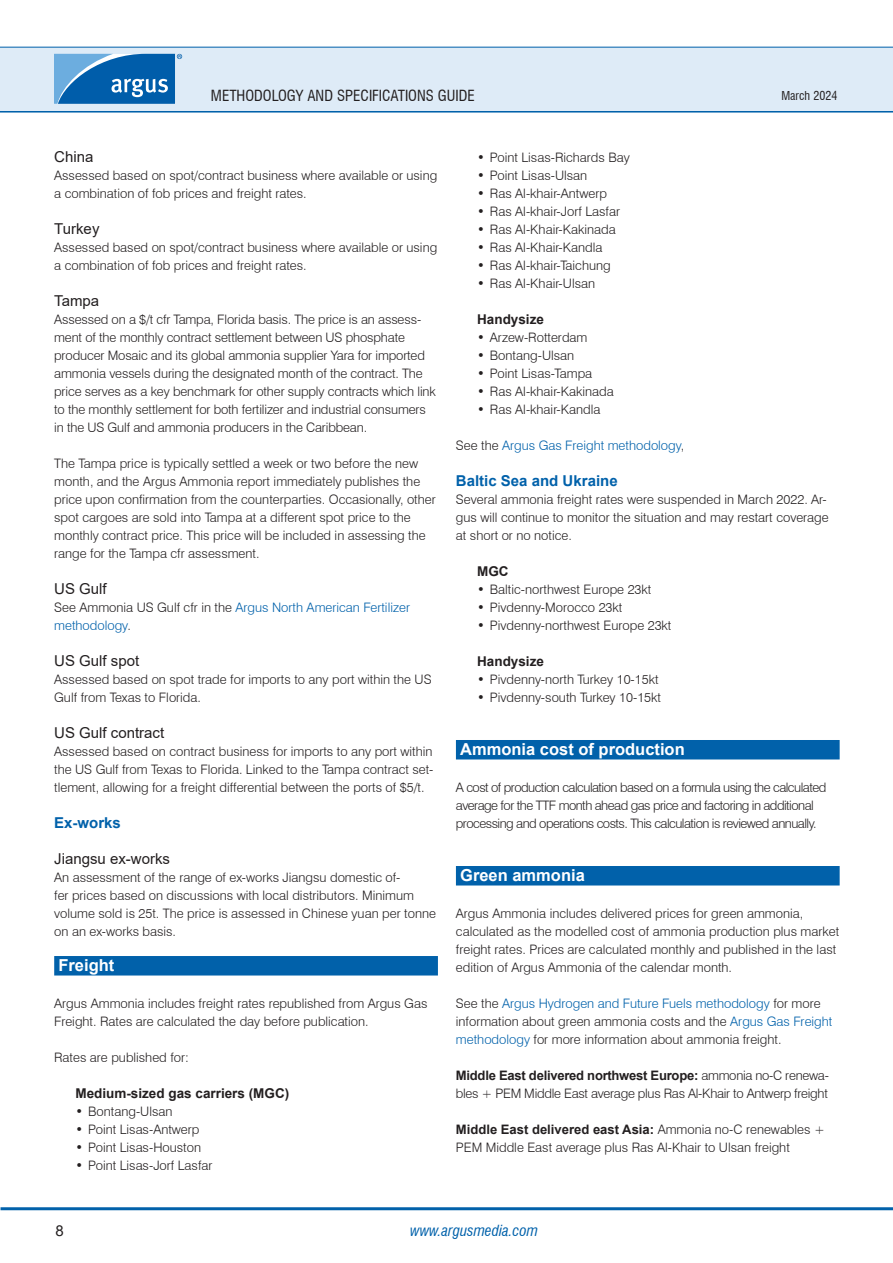
<style>
.page{position:relative;width:893px;height:1263px;background:#fff}
.page>*{position:absolute;margin:0;border:0;box-sizing:border-box;transform-origin:0 0}
.H1_-_Section_header_-_WOB{font:700 16.5px "Arial";color:#fff}
.H3_-_headline__no_bold__-_old_H5{font:15px "Arial";color:#231f20}
.t1{font:condensed 15px "Swiss 721 BT";color:#231f20}
.H2_-_Bold_headline_-_old_H4{font:700 15px "Arial";color:#0161aa}
.t2{font:italic condensed 15px "Swiss 721 BT";color:#0161aa}
.B1_-_Bullet_list_header_-_old_H6{font:700 13.5px "Arial";color:#231f20}
.P1_-_Body_Text{font:300 13.05px/18px "Swiss 721 BT";color:#231f20}
.P1_-_Body_Text-2{font:300 13.05px/18px "Swiss 721 BT";letter-spacing:-.04em;color:#231f20}
.P1_-_Body_Text-3{font:300 13.05px/18px "Swiss 721 BT";letter-spacing:-.02em;color:#231f20}
.P1_-_Body_Text-4{font:300 13.05px/18px "Swiss 721 BT";color:#0161aa}
.t3{font:condensed 12px "Swiss 721 BT";color:#231f20}
.s1{color:#231f20}
.s2{color:#0161aa}
.s3{font-family:"Arial";font-weight:700}
</style>
<div class="page">
<hr style="left:0;top:110px;width:893px;height:3px;background:#0161aa">
<div style="left:0;top:47px;width:893px;height:64px;background:#deebf7"></div>
<hr style="left:0;top:47px;width:893px;height:1px;background:#0161aa">
<hr style="left:1px;top:1207px;width:892px;height:3px;background:#0161aa">
<svg style="left:54px;top:54px;width:128px;height:50px;background:#3983c0"></svg>
<div style="left:54px;top:956px;width:384px;height:19px;background:#0161aa"></div>
<div style="left:456px;top:740px;width:384px;height:19px;background:#0161aa"></div>
<div style="left:456px;top:866px;width:384px;height:19px;background:#0161aa"></div>
<p class="t1" style="left:211px;top:86px;width:265px">METHODOLOGY AND SPECIFICATIONS GUIDE</p>
<p class="t3" style="left:781px;top:88px;width:58px">March 2024</p>
<p class="H3_-_headline__no_bold__-_old_H5" style="left:54px;top:146px;width:41px">China</p>
<p class="P1_-_Body_Text" style="left:54px;top:166px;width:385px">Assessed based on spot/contract business where available or using a combination of fob prices and freight rates.</p>
<p class="H3_-_headline__no_bold__-_old_H5" style="left:54px;top:218px;width:47px">Turkey</p>
<p class="P1_-_Body_Text" style="left:54px;top:238px;width:385px">Assessed based on spot/contract business where available or using a combination of fob prices and freight rates.</p>
<p class="H3_-_headline__no_bold__-_old_H5" style="left:54px;top:290px;width:47px">Tampa</p>
<p class="P1_-_Body_Text" style="left:54px;top:310px;width:383px">Assessed on a $/t cfr Tampa, Florida basis. The price is an assess&shy;ment of the monthly contract settlement between US phosphate producer Mosaic and its global ammonia supplier Yara for imported ammonia vessels during the designated month of the contract. The price serves as a key benchmark for other supply contracts which link to the monthly settlement for both fertilizer and industrial consumers in the US Gulf and ammonia producers in the Caribbean.</p>
<p class="P1_-_Body_Text" style="left:54px;top:454px;width:383px">The Tampa price is typically settled a week or two before the new month, and the Argus Ammonia report immediately publishes the price upon confirmation from the counterparties. Occasionally, other spot cargoes are sold into Tampa at a different spot price to the monthly contract price. This price will be included in assessing the range for the Tampa cfr assessment.</p>
<p class="H3_-_headline__no_bold__-_old_H5" style="left:54px;top:578px;width:54px">US Gulf</p>
<p class="P1_-_Body_Text-4" style="left:54px;top:598px;width:357px"><span class="s1">See Ammonia US Gulf cfr in the</span> Argus North American Fertilizer methodology<span class="s1">.</span></p>
<p class="H3_-_headline__no_bold__-_old_H5" style="left:54px;top:650px;width:87px">US Gulf spot</p>
<p class="P1_-_Body_Text" style="left:54px;top:670px;width:379px">Assessed based on spot trade for imports to any port within the US<br>Gulf from Texas to Florida.</p>
<p class="H3_-_headline__no_bold__-_old_H5" style="left:54px;top:722px;width:112px">US Gulf contract</p>
<p class="P1_-_Body_Text" style="left:54px;top:742px;width:381px;text-align:justify">Assessed based on contract business for imports to any port within the US Gulf from Texas to Florida. Linked to the Tampa contract set&shy;tlement, allowing for a freight differential between the ports of $5/t.</p>
<p class="H2_-_Bold_headline_-_old_H4" style="left:54px;top:812px;width:68px">Ex-works</p>
<p class="H3_-_headline__no_bold__-_old_H5" style="left:54px;top:848px;width:117px">Jiangsu ex-works</p>
<p class="P1_-_Body_Text" style="left:54px;top:868px;width:383px">An assessment of the range of ex-works Jiangsu domestic of-<br>fer prices based on discussions with local distributors. Minimum volume sold is 25t. The price is assessed in Chinese yuan per tonne on an ex-works basis.</p>
<p class="H1_-_Section_header_-_WOB" style="left:58px;top:954px;width:57px">Freight</p>
<p class="P1_-_Body_Text" style="left:54px;top:994px;width:375px">Argus Ammonia includes freight rates republished from Argus Gas<br>Freight. Rates are calculated the day before publication.</p>
<p class="P1_-_Body_Text" style="left:54px;top:1048px;width:136px">Rates are published for:</p>
<p class="B1_-_Bullet_list_header_-_old_H6" style="left:75px;top:1084px;width:215px">Medium-sized gas carriers (MGC)</p>
<p class="P1_-_Body_Text" style="left:75px;top:1102px;width:99px">• Bontang-Ulsan</p>
<p class="P1_-_Body_Text" style="left:75px;top:1120px;width:125px">• Point Lisas-Antwerp</p>
<p class="P1_-_Body_Text" style="left:75px;top:1138px;width:127px">• Point Lisas-Houston</p>
<p class="P1_-_Body_Text" style="left:75px;top:1156px;width:139px">• Point Lisas-Jorf Lasfar</p>
<p class="P1_-_Body_Text" style="left:477px;top:148px;width:154px">• Point Lisas-Richards Bay</p>
<p class="P1_-_Body_Text" style="left:477px;top:166px;width:112px">• Point Lisas-Ulsan</p>
<p class="P1_-_Body_Text" style="left:477px;top:184px;width:131px">• Ras Al-khair-Antwerp</p>
<p class="P1_-_Body_Text" style="left:477px;top:202px;width:144px">• Ras Al-khair-Jorf Lasfar</p>
<p class="P1_-_Body_Text" style="left:477px;top:220px;width:140px">• Ras Al-Khair-Kakinada</p>
<p class="P1_-_Body_Text" style="left:477px;top:238px;width:127px">• Ras Al-Khair-Kandla</p>
<p class="P1_-_Body_Text" style="left:477px;top:256px;width:135px">• Ras Al-khair-Taichung</p>
<p class="P1_-_Body_Text" style="left:477px;top:274px;width:119px">• Ras Al-Khair-Ulsan</p>
<p class="B1_-_Bullet_list_header_-_old_H6" style="left:477px;top:310px;width:68px">Handysize</p>
<p class="P1_-_Body_Text" style="left:477px;top:328px;width:112px">• Arzew-Rotterdam</p>
<p class="P1_-_Body_Text" style="left:477px;top:346px;width:99px">• Bontang-Ulsan</p>
<p class="P1_-_Body_Text" style="left:477px;top:364px;width:117px">• Point Lisas-Tampa</p>
<p class="P1_-_Body_Text" style="left:477px;top:382px;width:138px">• Ras Al-khair-Kakinada</p>
<p class="P1_-_Body_Text" style="left:477px;top:400px;width:125px">• Ras Al-khair-Kandla</p>
<p class="P1_-_Body_Text-4" style="left:456px;top:436px;width:230px"><span class="s1">See the</span> Argus Gas Freight methodology<span class="s1">,</span></p>
<p class="H2_-_Bold_headline_-_old_H4" style="left:456px;top:470px;width:163px">Baltic Sea and Ukraine</p>
<p class="P1_-_Body_Text" style="left:456px;top:490px;width:374px">Several ammonia freight rates were suspended in March 2022. Ar&shy;gus will continue to monitor the situation and may restart coverage at short or no notice.</p>
<p class="B1_-_Bullet_list_header_-_old_H6" style="left:477px;top:562px;width:33px">MGC</p>
<p class="P1_-_Body_Text" style="left:477px;top:580px;width:176px">• Baltic-northwest Europe 23kt</p>
<p class="P1_-_Body_Text" style="left:477px;top:598px;width:147px">• Pivdenny-Morocco 23kt</p>
<p class="P1_-_Body_Text" style="left:477px;top:616px;width:196px">• Pivdenny-northwest Europe 23kt</p>
<p class="B1_-_Bullet_list_header_-_old_H6" style="left:477px;top:652px;width:68px">Handysize</p>
<p class="P1_-_Body_Text" style="left:477px;top:670px;width:183px">• Pivdenny-north Turkey 10-15kt</p>
<p class="P1_-_Body_Text" style="left:477px;top:688px;width:185px">• Pivdenny-south Turkey 10-15kt</p>
<p class="H1_-_Section_header_-_WOB" style="left:460px;top:738px;width:226px">Ammonia cost of production</p>
<p class="P1_-_Body_Text-2" style="left:456px;top:778px;width:372px">A cost of production calculation based on a formula using the calculated average for the TTF month ahead gas price and factoring in additional processing and operations costs. This calculation is reviewed annually.</p>
<p class="H1_-_Section_header_-_WOB" style="left:460px;top:864px;width:126px">Green ammonia</p>
<p class="P1_-_Body_Text" style="left:456px;top:904px;width:385px">Argus Ammonia includes delivered prices for green ammonia, calculated as the modelled cost of ammonia production plus market freight rates. Prices are calculated monthly and published in the last edition of Argus Ammonia of the calendar month.</p>
<p class="P1_-_Body_Text" style="left:456px;top:994px;width:378px">See the <span class="s2">Argus Hydrogen and Future Fuels methodology</span> for more information about green ammonia costs and the <span class="s2">Argus Gas Freight methodology</span> for more information about ammonia freight.</p>
<p class="P1_-_Body_Text-3" style="left:456px;top:1066px;width:374px"><span class="s3">Middle East delivered northwest Europe:</span> ammonia no-C renewa&shy;bles + PEM Middle East average plus Ras Al-Khair to Antwerp freight</p>
<p class="P1_-_Body_Text" style="left:456px;top:1120px;width:370px"><span class="s3">Middle East delivered east Asia:</span> Ammonia no-C renewables +<br>PEM Middle East average plus Ras Al-Khair to Ulsan freight</p>
<p class="H3_-_headline__no_bold__-_old_H5" style="left:55px;top:1220px;width:10px">8</p>
<p class="t2" style="left:410px;top:1221px;width:129px">www.argusmedia.com</p>
</div>
